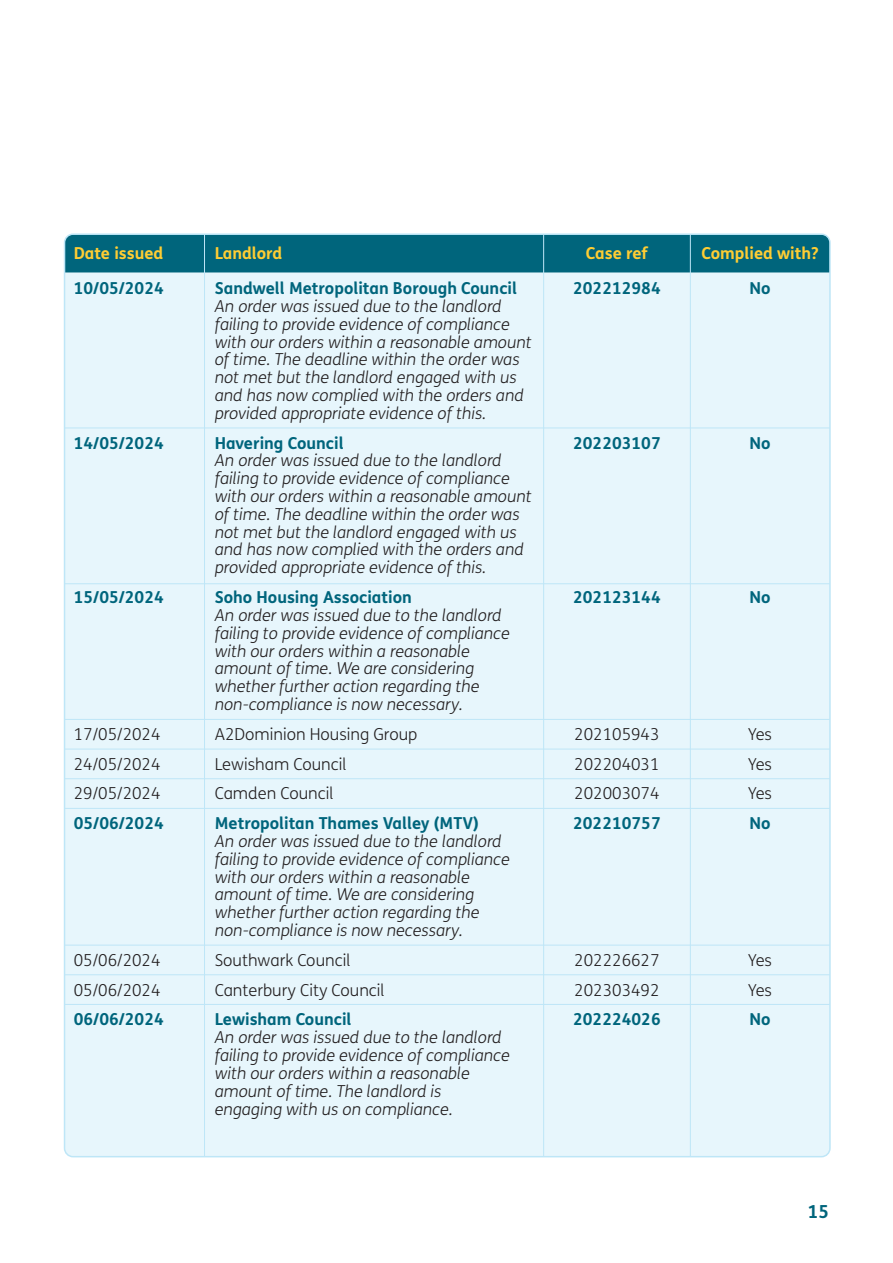
<style>
.page{position:relative;width:893px;height:1263px;background:#fff}
.page>*{position:absolute;margin:0;border:0;box-sizing:border-box;transform-origin:0 0}
.t1{font:700 18px "FS Me";color:#00657c}
.t2{font:italic 300 16.5px/17.9px "FS Me";color:#231f20}
.t3{font:700 16.5px "FS Me";color:#00657c}
.t4{font:300 16.5px "FS Me";color:#231f20}
.t5{font:700 16.5px "FS Me";color:#fecd33}
</style>
<div class="page">
<div style="left:65px;top:234px;width:765px;height:923px;background:#e7f6fc;border-radius:9px"></div>
<div style="left:67px;top:236px;width:761px;height:36px;background:#00657c"></div>
<hr style="left:64px;top:428px;width:766px;height:1px;background:#bee6f7">
<hr style="left:64px;top:583px;width:766px;height:1px;background:#bee6f7">
<hr style="left:64px;top:719px;width:766px;height:1px;background:#bee6f7">
<hr style="left:64px;top:749px;width:766px;height:1px;background:#bee6f7">
<hr style="left:64px;top:778px;width:766px;height:1px;background:#bee6f7">
<hr style="left:64px;top:808px;width:766px;height:1px;background:#bee6f7">
<hr style="left:64px;top:945px;width:766px;height:1px;background:#bee6f7">
<hr style="left:64px;top:974px;width:766px;height:1px;background:#bee6f7">
<hr style="left:64px;top:1004px;width:766px;height:1px;background:#bee6f7">
<hr style="left:543px;top:234px;width:1px;height:922px;background:#bee6f7">
<hr style="left:690px;top:234px;width:1px;height:922px;background:#bee6f7">
<hr style="left:204px;top:234px;width:1px;height:922px;background:#bee6f7">
<p class="t5" style="left:74px;top:241px;width:91px">Date issued</p>
<p class="t3" style="left:74px;top:276px;width:92px">10/05/2024</p>
<p class="t3" style="left:74px;top:430px;width:92px">14/05/2024</p>
<p class="t3" style="left:74px;top:584px;width:92px">15/05/2024</p>
<p class="t4" style="left:74px;top:723px;width:88px">17/05/2024</p>
<p class="t4" style="left:74px;top:752px;width:88px">24/05/2024</p>
<p class="t4" style="left:74px;top:782px;width:88px">29/05/2024</p>
<p class="t3" style="left:74px;top:810px;width:92px">05/06/2024</p>
<p class="t4" style="left:74px;top:949px;width:88px">05/06/2024</p>
<p class="t4" style="left:74px;top:978px;width:88px">05/06/2024</p>
<p class="t3" style="left:74px;top:1007px;width:92px">06/06/2024</p>
<p class="t5" style="left:215px;top:241px;width:69px">Landlord</p>
<p class="t3" style="left:215px;top:276px;width:304px">Sandwell Metropolitan Borough Council</p>
<p class="t2" style="left:215px;top:297px;width:318px">An order was issued due to the landlord failing to provide evidence of compliance with our orders within a reasonable amount of time. The deadline within the order was not met but the landlord engaged with us and has now complied with the orders and provided appropriate evidence of this.</p>
<p class="t3" style="left:215px;top:430px;width:130px">Havering Council</p>
<p class="t2" style="left:215px;top:451px;width:318px">An order was issued due to the landlord failing to provide evidence of compliance with our orders within a reasonable amount of time. The deadline within the order was not met but the landlord engaged with us and has now complied with the orders and provided appropriate evidence of this.</p>
<p class="t3" style="left:215px;top:584px;width:199px">Soho Housing Association</p>
<p class="t2" style="left:215px;top:606px;width:297px">An order was issued due to the landlord failing to provide evidence of compliance with our orders within a reasonable amount of time. We are considering whether further action regarding the non-compliance is now necessary.</p>
<p class="t4" style="left:215px;top:723px;width:204px">A2Dominion Housing Group</p>
<p class="t4" style="left:215px;top:752px;width:133px">Lewisham Council</p>
<p class="t4" style="left:215px;top:782px;width:120px">Camden Council</p>
<p class="t3" style="left:215px;top:810px;width:265px">Metropolitan Thames Valley (MTV)</p>
<p class="t2" style="left:215px;top:832px;width:297px">An order was issued due to the landlord failing to provide evidence of compliance with our orders within a reasonable amount of time. We are considering whether further action regarding the non-compliance is now necessary.</p>
<p class="t4" style="left:215px;top:949px;width:137px">Southwark Council</p>
<p class="t4" style="left:215px;top:978px;width:171px">Canterbury City Council</p>
<p class="t3" style="left:215px;top:1007px;width:138px">Lewisham Council</p>
<p class="t2" style="left:215px;top:1028px;width:297px">An order was issued due to the landlord failing to provide evidence of compliance with our orders within a reasonable amount of time. The landlord is engaging with us on compliance.</p>
<p class="t5" style="left:586px;top:241px;width:63px">Case ref</p>
<p class="t3" style="left:573px;top:276px;width:89px">202212984</p>
<p class="t5" style="left:701px;top:241px;width:119px">Complied with?</p>
<p class="t3" style="left:750px;top:276px;width:23px">No</p>
<p class="t3" style="left:573px;top:430px;width:89px">202203107</p>
<p class="t3" style="left:750px;top:430px;width:23px">No</p>
<p class="t3" style="left:573px;top:584px;width:89px">202123144</p>
<p class="t4" style="left:574px;top:723px;width:87px">202105943</p>
<p class="t4" style="left:574px;top:752px;width:87px">202204031</p>
<p class="t4" style="left:574px;top:782px;width:87px">202003074</p>
<p class="t3" style="left:573px;top:810px;width:89px">202210757</p>
<p class="t4" style="left:574px;top:949px;width:87px">202226627</p>
<p class="t4" style="left:574px;top:978px;width:87px">202303492</p>
<p class="t3" style="left:573px;top:1007px;width:89px">202224026</p>
<p class="t3" style="left:750px;top:584px;width:23px">No</p>
<p class="t4" style="left:748px;top:723px;width:25px">Yes</p>
<p class="t4" style="left:748px;top:752px;width:25px">Yes</p>
<p class="t4" style="left:748px;top:782px;width:25px">Yes</p>
<p class="t3" style="left:750px;top:810px;width:23px">No</p>
<p class="t4" style="left:748px;top:949px;width:25px">Yes</p>
<p class="t4" style="left:748px;top:978px;width:25px">Yes</p>
<p class="t3" style="left:750px;top:1007px;width:23px">No</p>
<p class="t1" style="left:808px;top:1198px;width:23px">15</p>
</div>
